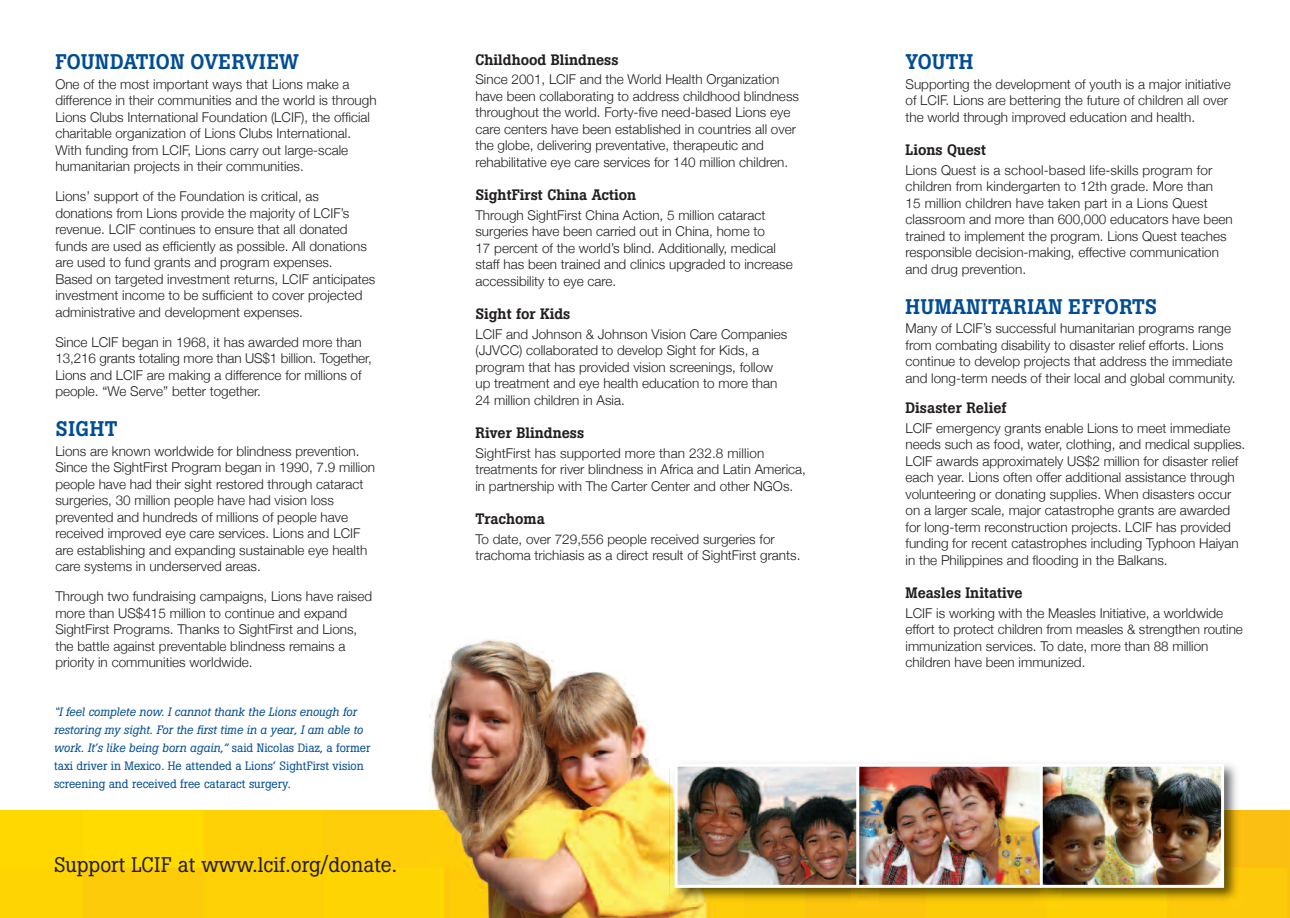
<style>
.page{position:relative;width:1290px;height:918px;background:#fff}
.page>*{position:absolute;margin:0;border:0;box-sizing:border-box;transform-origin:0 0}
.t1{font:500 21px "Boton";letter-spacing:.02em;color:#014d95}
.t2{font:21px "Boton";color:#231f20}
.t3{font:500 15px "Boton";color:#231f20}
.t4{font:300 13.5px/16.5px "Helvetica Neue";color:#231f20}
.t5{font:italic 12px/18px "Boton";color:#014d95}
.s1{font-style:normal}
</style>
<div class="page">
<img style="left:0;top:810px;width:1289px;height:108px">
<img style="left:1040px;top:763px;width:202px;height:144px">
<img style="left:1060px;top:768px;width:159px;height:116px">
<img style="left:669px;top:763px;width:24px;height:47px">
<img style="left:858px;top:888px;width:175px;height:19px">
<img style="left:1040px;top:763px;width:20px;height:1px">
<img style="left:1033px;top:888px;width:7px;height:19px">
<img style="left:1042px;top:768px;width:18px;height:116px">
<img style="left:878px;top:768px;width:161px;height:116px">
<img style="left:429px;top:639px;width:220px;height:119px">
<img style="left:429px;top:758px;width:240px;height:160px">
<img style="left:669px;top:907px;width:74px;height:11px">
<img style="left:669px;top:810px;width:182px;height:97px">
<svg style="left:851px;top:907px;width:27px;height:1px"></svg>
<img style="left:851px;top:888px;width:7px;height:19px">
<img style="left:859px;top:768px;width:19px;height:116px">
<img style="left:678px;top:768px;width:178px;height:116px">
<div style="left:674px;top:764px;width:549px;height:124px;border:3px solid #fff"></div>
<hr style="left:856px;top:766px;width:3px;height:120px;background:#fff">
<hr style="left:1039px;top:765px;width:3px;height:121px;background:#fff">
<h1 class="t1" style="left:55px;top:54px;width:245px">FOUNDATION OVERVIEW</h1>
<p class="t4" style="left:55px;top:75px;width:323px">One of the most important ways that Lions make a difference in their communities and the world is through Lions Clubs International Foundation (LCIF), the official charitable organization of Lions Clubs International.<br>With funding from LCIF, Lions carry out large-scale humanitarian projects in their communities.</p>
<p class="t4" style="left:55px;top:188px;width:321px">Lions’ support of the Foundation is critical, as donations from Lions provide the majority of LCIF’s revenue. LCIF continues to ensure that all donated funds are used as efficiently as possible. all donations are used to fund grants and program expenses.<br>Based on targeted investment returns, LCIF anticipates investment income to be sufficient to cover projected administrative and development expenses.</p>
<p class="t4" style="left:55px;top:333px;width:318px">Since LCIF began in 1968, it has awarded more than 13,216 grants totaling more than US$1 billion. together, Lions and LCIF are making a difference for millions of people. “We Serve” better together.</p>
<h1 class="t1" style="left:55px;top:421px;width:64px">SIGHT</h1>
<p class="t4" style="left:55px;top:443px;width:321px">Lions are known worldwide for blindness prevention.<br>Since the SightFirst Program began in 1990, 7.9 million people have had their sight restored through cataract surgeries, 30 million people have had vision loss prevented and hundreds of millions of people have received improved eye care services. Lions and LCIF are establishing and expanding sustainable eye health care systems in underserved areas.</p>
<p class="t4" style="left:55px;top:588px;width:318px">through two fundraising campaigns, Lions have raised more than US$415 million to continue and expand SightFirst Programs. thanks to SightFirst and Lions, the battle against preventable blindness remains a priority in communities worldwide.</p>
<p class="t5" style="left:54px;top:704px;width:318px">“I feel complete now. I cannot thank the Lions enough for restoring my sight. For the first time in a year, I am able to work. It’s like being born again,” <span class="s1">said Nicolas Diaz, a former taxi driver in Mexico. He attended a Lions’ SightFirst vision screening and received free cataract surgery.</span></p>
<h1 class="t2" style="left:54px;top:858px;width:344px">Support LCIF at www.lcif.org/donate.</h1>
<p class="t3" style="left:475px;top:54px;width:145px">Childhood Blindness</p>
<p class="t4" style="left:475px;top:71px;width:325px">Since 2001, LCIF and the World Health Organization have been collaborating to address childhood blindness throughout the world. Forty-five need-based Lions eye care centers have been established in countries all over the globe, delivering preventative, therapeutic and rehabilitative eye care services for 140 million children.</p>
<p class="t3" style="left:475px;top:189px;width:162px">SightFirst China Action</p>
<p class="t4" style="left:475px;top:206px;width:319px">through SightFirst China action, 5 million cataract surgeries have been carried out in China, home to<br>17 percent of the world’s blind. additionally, medical staff has been trained and clinics upgraded to increase accessibility to eye care.</p>
<p class="t3" style="left:475px;top:308px;width:96px">Sight for Kids</p>
<p class="t4" style="left:475px;top:325px;width:313px">LCIF and Johnson &amp; Johnson Vision Care Companies (JJVCC) collaborated to develop Sight for Kids, a program that has provided vision screenings, follow up treatment and eye health education to more than 24 million children in asia.</p>
<p class="t3" style="left:475px;top:427px;width:110px">River Blindness</p>
<p class="t4" style="left:475px;top:444px;width:332px">SightFirst has supported more than 232.8 million treatments for river blindness in africa and Latin america, in partnership with the Carter Center and other ngOs.</p>
<p class="t3" style="left:475px;top:513px;width:71px">Trachoma</p>
<p class="t4" style="left:475px;top:530px;width:326px">to date, over 729,556 people received surgeries for trachoma trichiasis as a direct result of SightFirst grants.</p>
<h1 class="t1" style="left:905px;top:54px;width:69px">YOUTH</h1>
<p class="t4" style="left:905px;top:75px;width:327px">Supporting the development of youth is a major initiative of LCIF. Lions are bettering the future of children all over the world through improved education and health.</p>
<p class="t3" style="left:905px;top:144px;width:82px">Lions Quest</p>
<p class="t4" style="left:905px;top:161px;width:328px">Lions Quest is a school-based life-skills program for children from kindergarten to 12th grade. More than<br>15 million children have taken part in a Lions Quest classroom and more than 600,000 educators have been trained to implement the program. Lions Quest teaches responsible decision-making, effective communication and drug prevention.</p>
<h1 class="t1" style="left:905px;top:299px;width:253px">HUMANITARIAN EFFORTS</h1>
<p class="t4" style="left:905px;top:320px;width:331px">Many of LCIF’s successful humanitarian programs range from combating disability to disaster relief efforts. Lions continue to develop projects that address the immediate and long-term needs of their local and global community.</p>
<p class="t3" style="left:905px;top:402px;width:102px">Disaster Relief</p>
<p class="t4" style="left:905px;top:419px;width:341px">LCIF emergency grants enable Lions to meet immediate needs such as food, water, clothing, and medical supplies.<br>LCIF awards approximately US$2 million for disaster relief each year. Lions often offer additional assistance through volunteering or donating supplies. When disasters occur on a larger scale, major catastrophe grants are awarded for long-term reconstruction projects. LCIF has provided funding for recent catastrophes including typhoon Haiyan in the Philippines and flooding in the Balkans.</p>
<p class="t3" style="left:905px;top:587px;width:119px">Measles Initative</p>
<p class="t4" style="left:905px;top:604px;width:339px">LCIF is working with the Measles Initiative, a worldwide effort to protect children from measles &amp; strengthen routine immunization services. to date, more than 88 million children have been immunized.</p>
</div>
